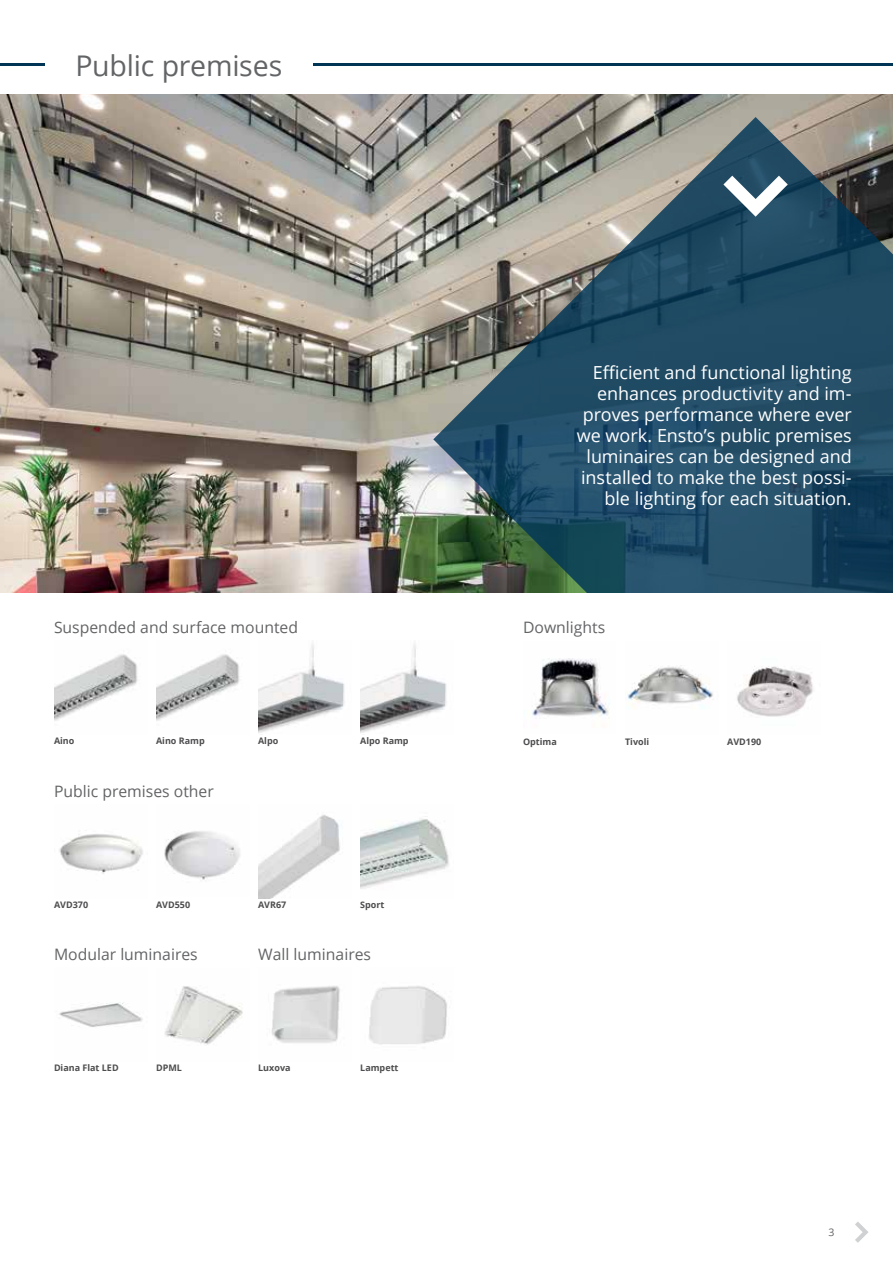
<style>
.page{position:relative;width:893px;height:1263px;background:#fff}
.page>*{position:absolute;margin:0;border:0;box-sizing:border-box;transform-origin:0 0}
.t1{font:28.5px "Open Sans";letter-spacing:-.01em;color:#636466}
.t2{font:18px/21px "Open Sans";letter-spacing:-.005em;color:#fff;text-align:right}
.t3{font:15.75px "Open Sans";color:#636466}
.t4{font:10.5px "Open Sans";color:#636466}
.t5{font:700 9px "Open Sans";color:#4d4d4f}
</style>
<div class="page">
<svg style="left:855px;top:1222px;width:13px;height:21px"></svg>
<img style="left:258px;top:643px;width:87px;height:90px">
<img style="left:360px;top:643px;width:87px;height:90px">
<img style="left:156px;top:654px;width:84px;height:67px">
<img style="left:54px;top:654px;width:84px;height:67px">
<img style="left:59px;top:1002px;width:84px;height:25px">
<img style="left:165px;top:986px;width:78px;height:59px">
<img style="left:360px;top:816px;width:89px;height:73px">
<img style="left:164px;top:831px;width:76px;height:49px">
<img style="left:59px;top:834px;width:84px;height:40px">
<img style="left:258px;top:814px;width:82px;height:84px">
<img style="left:737px;top:666px;width:76px;height:51px">
<img style="left:523px;top:658px;width:86px;height:61px">
<img style="left:627px;top:665px;width:86px;height:43px">
<img style="left:0;top:94px;width:893px;height:499px">
<svg style="left:433px;top:117px;width:460px;height:475px;background:#45626e"></svg>
<svg style="left:723px;top:176px;width:65px;height:41px"></svg>
<hr style="left:314px;top:64px;width:579px;height:2px;background:#003556">
<hr style="left:0;top:64px;width:44px;height:2px;background:#003556">
<img style="left:271px;top:986px;width:69px;height:57px">
<img style="left:369px;top:986px;width:78px;height:59px">
<h1 class="t1" style="left:75px;top:46px;width:209px">Public premises</h1>
<p class="t3" style="left:54px;top:616px;width:246px">Suspended and surface mounted</p>
<p class="t5" style="left:54px;top:735px;width:22px">Aino</p>
<p class="t5" style="left:156px;top:735px;width:50px">Aino Ramp</p>
<p class="t5" style="left:258px;top:735px;width:22px">Alpo</p>
<p class="t5" style="left:360px;top:735px;width:50px">Alpo Ramp</p>
<p class="t3" style="left:54px;top:780px;width:161px">Public premises other</p>
<p class="t5" style="left:54px;top:899px;width:36px">AVD370</p>
<p class="t5" style="left:156px;top:899px;width:36px">AVD550</p>
<p class="t5" style="left:258px;top:899px;width:30px">AVR67</p>
<p class="t5" style="left:360px;top:899px;width:26px">Sport</p>
<p class="t3" style="left:54px;top:943px;width:145px">Modular luminaires</p>
<p class="t5" style="left:54px;top:1062px;width:66px">Diana Flat LED</p>
<p class="t5" style="left:156px;top:1062px;width:27px">DPML</p>
<p class="t3" style="left:258px;top:943px;width:114px">Wall luminaires</p>
<p class="t5" style="left:258px;top:1062px;width:34px">Luxova</p>
<p class="t5" style="left:360px;top:1062px;width:40px">Lampett</p>
<p class="t2" style="left:577px;top:361px;width:276px">Efficient and functional lighting enhances productivity and im&shy;proves performance where ever we work. Ensto’s public premises luminaires can be designed and installed to make the best possi&shy;ble lighting for each situation.</p>
<p class="t3" style="left:523px;top:616px;width:84px">Downlights</p>
<p class="t5" style="left:523px;top:735px;width:35px">Optima</p>
<p class="t5" style="left:625px;top:735px;width:26px">Tivoli</p>
<p class="t5" style="left:727px;top:735px;width:36px">AVD190</p>
<p class="t4" style="left:828px;top:1225px;width:8px">3</p>
</div>
